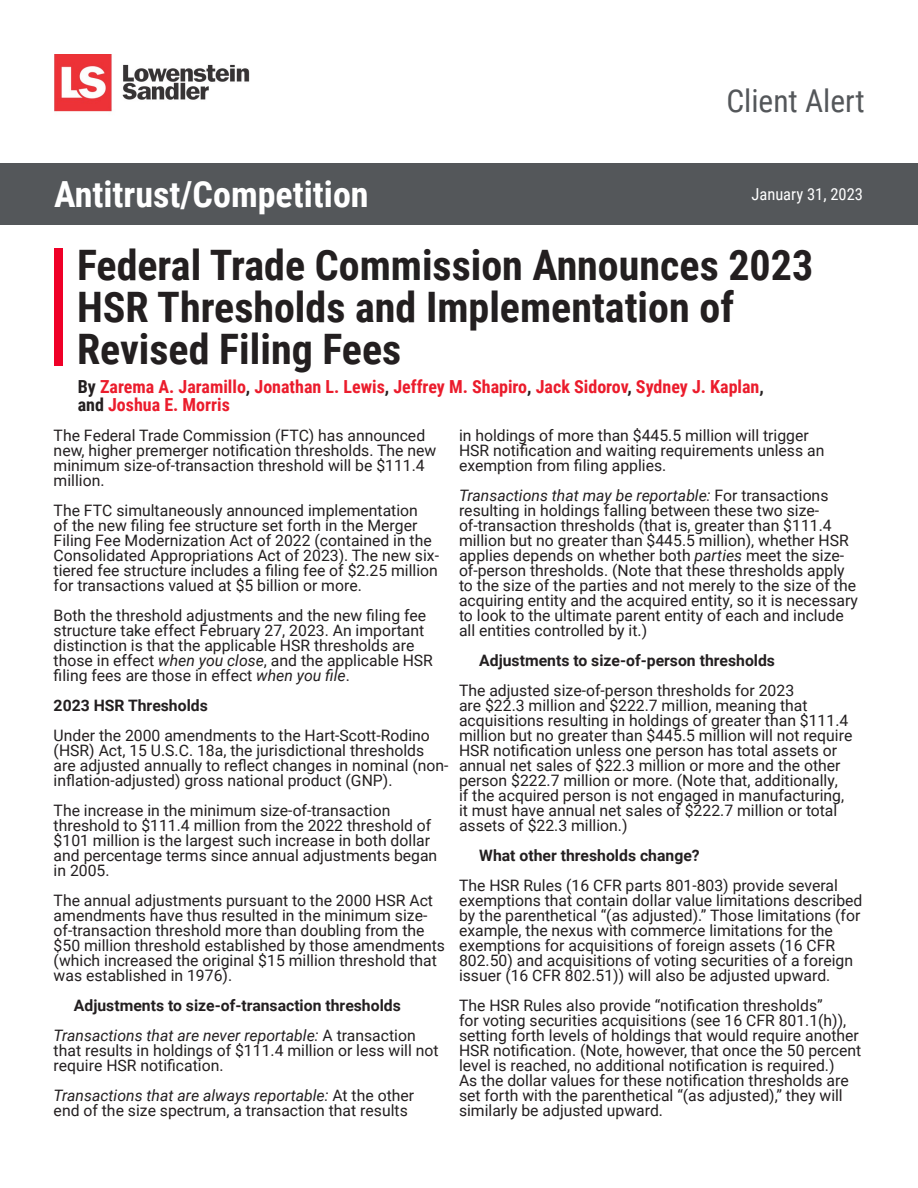
<style>
.page{position:relative;width:918px;height:1188px;background:#fff}
.page>*{position:absolute;margin:0;border:0;box-sizing:border-box;transform-origin:0 0}
.t1{font:700 42px/42px "Roboto Condensed";color:#231f20}
.t2{font:700 36px "Roboto Condensed";color:#fff}
.t3{font:31.5px "Roboto Condensed";color:#54575a}
.Body{font:700 18px/18px "Roboto Condensed";color:#eb1c2c}
.t4{font:16.5px "Roboto Condensed";color:#fff}
.Body-2{font:15.75px/15px "Roboto";color:#231f20}
.Body-3{font:700 15.75px "Roboto";color:#231f20}
.s1{color:#231f20}
.s2{font-style:italic}
</style>
<div class="page">
<div style="left:0;top:163px;width:918px;height:62px;background:#54575a"></div>
<img style="left:54px;top:54px;width:196px;height:58px">
<div style="left:54px;top:248px;width:9px;height:118px;background:#ef0027"></div>
<p class="t3" style="left:726px;top:78px;width:140px">Client Alert</p>
<p class="t2" style="left:54px;top:169px;width:316px">Antitrust/Competition</p>
<p class="t4" style="left:752px;top:183px;width:113px">January 31, 2023</p>
<p class="t1" style="left:77px;top:242px;width:738px">Federal Trade Commission Announces 2023<br>HSR Thresholds and Implementation of<br>Revised Filing Fees</p>
<p class="Body" style="left:78px;top:377px;width:688px"><span class="s1">By</span> Zarema A. Jaramillo<span class="s1">,</span> Jonathan L. Lewis<span class="s1">,</span> Jeffrey M. Shapiro<span class="s1">,</span> Jack Sidorov<span class="s1">,</span> Sydney J. Kaplan<span class="s1">, and</span> Joshua E. Morris</p>
<p class="Body-2" style="left:54px;top:427px;width:384px">The Federal Trade Commission (FTC) has announced new, higher premerger notification thresholds. The new minimum size-of-transaction threshold will be $111.4 million.</p>
<p class="Body-2" style="left:54px;top:502px;width:387px">The FTC simultaneously announced implementation<br>of the new filing fee structure set forth in the Merger Filing Fee Modernization Act of 2022 (contained in the Consolidated Appropriations Act of 2023). The new six&shy;tiered fee structure includes a filing fee of $2.25 million for transactions valued at $5 billion or more.</p>
<p class="Body-2" style="left:54px;top:607px;width:381px">Both the threshold adjustments and the new filing fee structure take effect February 27, 2023. An important distinction is that the applicable HSR thresholds are those in effect <span class="s2">when you close</span>, and the applicable HSR filing fees are those in effect <span class="s2">when you file</span>.</p>
<p class="Body-3" style="left:54px;top:694px;width:156px">2023 HSR Thresholds</p>
<p class="Body-2" style="left:54px;top:727px;width:396px">Under the 2000 amendments to the Hart-Scott-Rodino (HSR) Act, 15 U.S.C. 18a, the jurisdictional thresholds are adjusted annually to reflect changes in nominal (non&shy;inflation-adjusted) gross national product (GNP).</p>
<p class="Body-2" style="left:54px;top:802px;width:385px">The increase in the minimum size-of-transaction threshold to $111.4 million from the 2022 threshold of $101 million is the largest such increase in both dollar and percentage terms since annual adjustments began in 2005.</p>
<p class="Body-2" style="left:54px;top:892px;width:393px">The annual adjustments pursuant to the 2000 HSR Act amendments have thus resulted in the minimum size&shy;of-transaction threshold more than doubling from the $50 million threshold established by those amendments (which increased the original $15 million threshold that was established in 1976).</p>
<p class="Body-3" style="left:74px;top:994px;width:328px">Adjustments to size-of-transaction thresholds</p>
<p class="Body-2" style="left:54px;top:1027px;width:387px"><span class="s2">Transactions that are never reportable:</span> A transaction that results in holdings of $111.4 million or less will not require HSR notification.</p>
<p class="Body-2" style="left:54px;top:1087px;width:362px"><span class="s2">Transactions that are always reportable:</span> At the other end of the size spectrum, a transaction that results</p>
<p class="Body-2" style="left:459px;top:427px;width:367px">in holdings of more than $445.5 million will trigger<br>HSR notification and waiting requirements unless an exemption from filing applies.</p>
<p class="Body-2" style="left:459px;top:487px;width:400px"><span class="s2">Transactions that may be reportable:</span> For transactions resulting in holdings falling between these two size&shy;of-transaction thresholds (that is, greater than $111.4 million but no greater than $445.5 million), whether HSR applies depends on whether both <span class="s2">parties</span> meet the size&shy;of-person thresholds. (Note that these thresholds apply to the size of the parties and not merely to the size of the acquiring entity and the acquired entity, so it is necessary to look to the ultimate parent entity of each and include all entities controlled by it.)</p>
<p class="Body-3" style="left:479px;top:649px;width:297px">Adjustments to size-of-person thresholds</p>
<p class="Body-2" style="left:459px;top:682px;width:395px">The adjusted size-of-person thresholds for 2023<br>are $22.3 million and $222.7 million, meaning that acquisitions resulting in holdings of greater than $111.4 million but no greater than $445.5 million will not require HSR notification unless one person has total assets or annual net sales of $22.3 million or more and the other person $222.7 million or more. (Note that, additionally,<br>if the acquired person is not engaged in manufacturing, it must have annual net sales of $222.7 million or total assets of $22.3 million.)</p>
<p class="Body-3" style="left:479px;top:844px;width:222px">What other thresholds change?</p>
<p class="Body-2" style="left:459px;top:877px;width:405px">The HSR Rules (16 CFR parts 801-803) provide several exemptions that contain dollar value limitations described by the parenthetical “(as adjusted).” Those limitations (for example, the nexus with commerce limitations for the exemptions for acquisitions of foreign assets (16 CFR 802.50) and acquisitions of voting securities of a foreign issuer (16 CFR 802.51)) will also be adjusted upward.</p>
<p class="Body-2" style="left:459px;top:997px;width:404px">The HSR Rules also provide “notification thresholds”<br>for voting securities acquisitions (see 16 CFR 801.1(h)), setting forth levels of holdings that would require another HSR notification. (Note, however, that once the 50 percent level is reached, no additional notification is required.)<br>As the dollar values for these notification thresholds are set forth with the parenthetical “(as adjusted),” they will similarly be adjusted upward.</p>
</div>
